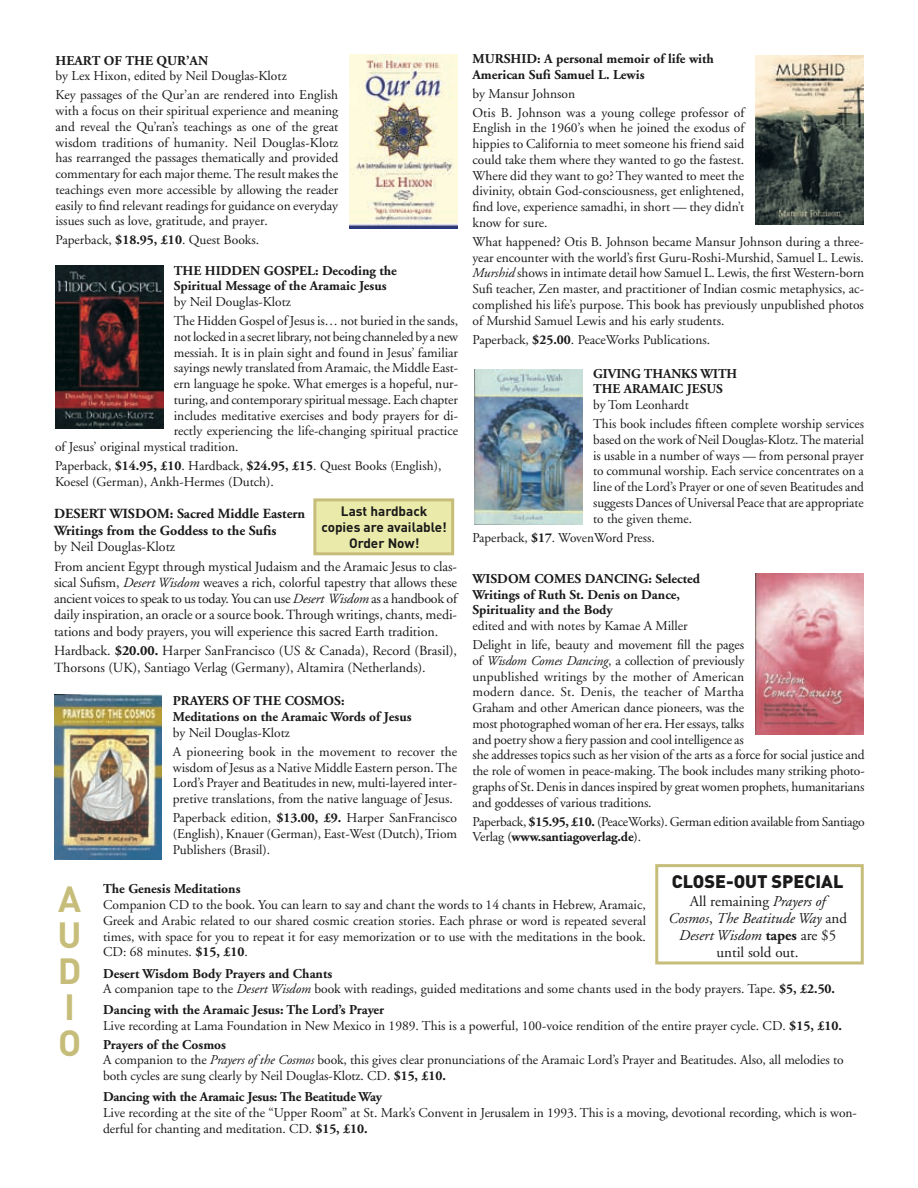
<style>
.page{position:relative;width:918px;height:1188px;background:#fff}
.page>*{position:absolute;margin:0;border:0;box-sizing:border-box;transform-origin:0 0}
.t1{font:700 36px/36px "DIN";color:#c7bd7a}
.t2{font:900 18px "DIN";color:#1a1a1a}
.t3{font:italic 15px/17.2px "Adobe Garamond";color:#1a1a1a;text-align:center}
.t4{font:13.95px/16.2px "Adobe Garamond";letter-spacing:-.005em;color:#1a1a1a}
.t5{font:700 13.95px/16.2px "Adobe Garamond";color:#1a1a1a}
.t6{font:13.5px/15.8px "Adobe Garamond";color:#1a1a1a}
.t7{font:700 13.5px/15.8px "Adobe Garamond";color:#1a1a1a}
.t8{font:13.5px/15.8px "Adobe Garamond";letter-spacing:-.02em;color:#1a1a1a}
.t9{font:700 13.5px/15.8px "DIN";color:#1a1a1a;text-align:center}
.s1{font-weight:700}
.s2{font-style:italic}
.s3{font-style:normal}
.s4{font-weight:700;font-style:normal}
</style>
<div class="page">
<div style="left:655px;top:864px;width:209px;height:100px;border:3px solid #c7bd7a"></div>
<div style="left:315px;top:500px;width:138px;height:54px;background:#eaeaaa"></div>
<div style="left:313px;top:498px;width:141px;height:57px;border:3px solid #c7bd7a"></div>
<img style="left:349px;top:54px;width:108px;height:175px">
<img style="left:55px;top:266px;width:108px;height:163px">
<img style="left:54px;top:695px;width:108px;height:165px">
<img style="left:755px;top:55px;width:108px;height:170px">
<img style="left:474px;top:369px;width:108px;height:156px">
<img style="left:755px;top:573px;width:108px;height:162px">
<p class="t7" style="left:56px;top:52px;width:154px">HEART OF THE QUR’AN</p>
<p class="t6" style="left:56px;top:67px;width:284px;line-height:19px">by Lex Hixon, edited by Neil Douglas-Klotz<br>Key passages of the Qur’an are rendered into English</p>
<p class="t6" style="left:56px;top:103px;width:284px;text-align:justify">with a focus on their spiritual experience and meaning and reveal the Qu’ran’s teachings as one of the great wisdom traditions of humanity. Neil Douglas-Klotz has rearranged the passages thematically and provided commentary for each major theme. The result makes the teachings even more accessible by allowing the reader easily to find relevant readings for guidance on everyday issues such as love, gratitude, and prayer.</p>
<p class="t6" style="left:56px;top:232px;width:205px">Paperback, <span class="s1">$18.95, £10</span>. Quest Books.</p>
<p class="t7" style="left:174px;top:262px;width:52px">The Hidden</p>
<p class="t7" style="left:264px;top:262px;width:20px">Gospel</p>
<p class="t7" style="left:174px;top:262px;width:224px;text-indent:141px">: Decoding the<br>Spiritual Message of the Aramaic Jesus</p>
<p class="t6" style="left:174px;top:293px;width:286px;line-height:19px">by Neil Douglas-Klotz<br>The Hidden Gospel of Jesus is… not buried in the sands,</p>
<p class="t6" style="left:174px;top:329px;width:286px">not locked in a secret library, not being channeled by a new</p>
<p class="t6" style="left:174px;top:345px;width:286px">messiah. It is in plain sight and found in Jesus’ familiar</p>
<p class="t6" style="left:174px;top:361px;width:286px">sayings newly translated from Aramaic, the Middle East-</p>
<p class="t6" style="left:174px;top:376px;width:286px">ern language he spoke. What emerges is a hopeful, nur-</p>
<p class="t6" style="left:174px;top:392px;width:286px">turing, and contemporary spiritual message. Each chapter</p>
<p class="t6" style="left:174px;top:408px;width:286px">includes meditative exercises and body prayers for di-</p>
<p class="t6" style="left:174px;top:424px;width:286px">rectly experiencing the life-changing spiritual practice</p>
<p class="t6" style="left:55px;top:439px;width:185px">of Jesus’ original mystical tradition.</p>
<p class="t6" style="left:55px;top:458px;width:388px">Paperback, <span class="s1">$14.95, £10</span>. Hardback, <span class="s1">$24.95, £15</span>. Quest Books (English),<br>Koesel (German), Ankh-Hermes (Dutch).</p>
<p class="t9" style="left:321px;top:503px;width:127px">Last hardback copies are available!<br>Order Now!</p>
<p class="t5" style="left:54px;top:506px;width:253px;text-indent:116px">: Sacred Middle Eastern<br>Writings from the Goddess to the Sufis</p>
<p class="t4" style="left:54px;top:537px;width:405px;line-height:19.6px">by Neil Douglas-Klotz<br>From ancient Egypt through mystical Judaism and the Aramaic Jesus to clas-</p>
<p class="t4" style="left:54px;top:575px;width:405px;text-align:justify">sical Sufism, <span class="s2">Desert Wisdom</span> weaves a rich, colorful tapestry that allows these ancient voices to speak to us today. You can use <span class="s2">Desert Wisdom</span> as a handbook of daily inspiration, an oracle or a source book. Through writings, chants, medi&shy;tations and body prayers, you will experience this sacred Earth tradition.</p>
<p class="t4" style="left:54px;top:643px;width:405px">Hardback. <span class="s1">$20.00.</span> Harper SanFrancisco (US &amp; Canada), Record (Brasil),<br>Thorsons (UK), Santiago Verlag (Germany), Altamira (Netherlands).</p>
<p class="t5" style="left:54px;top:506px;width:21px">Desert</p>
<p class="t5" style="left:109px;top:506px;width:24px">Wisdom</p>
<p class="t7" style="left:173px;top:693px;width:42px">Prayers</p>
<p class="t7" style="left:233px;top:693px;width:32px">of the</p>
<p class="t7" style="left:285px;top:693px;width:20px">Cosmos</p>
<p class="t7" style="left:173px;top:693px;width:240px;text-indent:168px">:<br>Meditations on the Aramaic Words of Jesus</p>
<p class="t6" style="left:173px;top:724px;width:286px;line-height:19px">by Neil Douglas-Klotz<br>A pioneering book in the movement to recover the</p>
<p class="t6" style="left:173px;top:760px;width:286px;text-align:justify">wisdom of Jesus as a Native Middle Eastern person. The Lord’s Prayer and Beatitudes in new, multi-layered inter&shy;pretive translations, from the native language of Jesus.</p>
<p class="t6" style="left:173px;top:810px;width:286px;text-align:justify">Paperback edition, <span class="s1">$13.00, £9.</span> Harper SanFrancisco (English), Knauer (German), East-West (Dutch), Triom Publishers (Brasil).</p>
<p class="t7" style="left:472px;top:51px;width:243px">MURSHID: A personal memoir of life with<br>American Sufi Samuel L. Lewis</p>
<p class="t6" style="left:472px;top:84px;width:273px;line-height:19px">by Mansur Johnson<br>Otis B. Johnson was a young college professor of</p>
<p class="t6" style="left:472px;top:120px;width:273px;text-align:justify">English in the 1960’s when he joined the exodus of hippies to California to meet someone his friend said could take them where they wanted to go the fastest.<br>Where did they want to go? They wanted to meet the divinity, obtain God-consciousness, get enlightened, find love, experience samadhi, in short — they didn’t know for sure.</p>
<p class="t6" style="left:472px;top:234px;width:393px;text-align:justify">What happened? Otis B. Johnson became Mansur Johnson during a three&shy;year encounter with the world’s first Guru-Roshi-Murshid, Samuel L. Lewis.<br><span class="s2">Murshid</span> shows in intimate detail how Samuel L. Lewis, the first Western-born Sufi teacher, Zen master, and practitioner of Indian cosmic metaphysics, ac&shy;complished his life’s purpose. This book has previously unpublished photos of Murshid Samuel Lewis and his early students.</p>
<p class="t6" style="left:472px;top:332px;width:239px">Paperback, <span class="s1">$25.00</span>. PeaceWorks Publications.</p>
<p class="t7" style="left:593px;top:366px;width:146px">GIVING THANKS WITH<br>THE ARAMAIC JESUS</p>
<p class="t6" style="left:593px;top:396px;width:272px;line-height:19px">by Tom Leonhardt<br>This book includes fifteen complete worship services</p>
<p class="t6" style="left:593px;top:432px;width:272px;text-align:justify">based on the work of Neil Douglas-Klotz. The material is usable in a number of ways — from personal prayer to communal worship. Each service concentrates on a line of the Lord’s Prayer or one of seven Beatitudes and suggests Dances of Universal Peace that are appropriate to the given theme.</p>
<p class="t6" style="left:472px;top:530px;width:184px">Paperback, <span class="s1">$17</span>. WovenWord Press.</p>
<p class="t7" style="left:472px;top:571px;width:23px">Wisdom</p>
<p class="t7" style="left:534px;top:571px;width:20px">Comes</p>
<p class="t7" style="left:585px;top:571px;width:21px">Dancing</p>
<p class="t7" style="left:472px;top:571px;width:229px;text-indent:176px">: Selected<br>Writings of Ruth St. Denis on Dance,<br>Spirituality and the Body</p>
<p class="t6" style="left:472px;top:617px;width:273px;line-height:19px">edited and with notes by Kamae A Miller<br>Delight in life, beauty and movement fill the pages</p>
<p class="t6" style="left:472px;top:653px;width:394px">of <span class="s2">Wisdom Comes Dancing</span>, a collection of previously<br>unpublished writings by the mother of American<br>modern dance. St. Denis, the teacher of Martha<br>Graham and other American dance pioneers, was the<br>most photographed woman of her era. Her essays, talks<br>and poetry show a fiery passion and cool intelligence as<br>she addresses topics such as her vision of the arts as a force for social justice and the role of women in peace-making. The book includes many striking photo&shy;graphs of St. Denis in dances inspired by great women prophets, humanitarians and goddesses of various traditions.</p>
<p class="t8" style="left:472px;top:814px;width:394px">Paperback, <span class="s1">$15.95, £10.</span> (PeaceWorks). German edition available from Santiago<br>Verlag (<span class="s1">www.santiagoverlag.de</span>).</p>
<h1 class="t1" style="left:58px;top:879px;width:26px">A<br>U<br>D<br>I<br>O</h1>
<h2 class="t2" style="left:672px;top:870px;width:173px">CLOSE-OUT SPECIAL</h2>
<p class="t3" style="left:668px;top:893px;width:180px"><span class="s3">All remaining</span> Prayers of<br>Cosmos<span class="s3">,</span> The Beatitude Way <span class="s3">and<br></span>Desert Wisdom <span class="s4">tapes</span> <span class="s3">are $5 until sold out.</span></p>
<p class="t7" style="left:103px;top:881px;width:139px">The Genesis Meditations</p>
<p class="t6" style="left:103px;top:897px;width:544px;text-align:justify">Companion CD to the book. You can learn to say and chant the words to 14 chants in Hebrew, Aramaic, Greek and Arabic related to our shared cosmic creation stories. Each phrase or word is repeated several times, with space for you to repeat it for easy memorization or to use with the meditations in the book.<br>CD: 68 minutes. <span class="s1">$15, £10</span>.</p>
<p class="t6" style="left:103px;top:966px;width:733px"><span class="s1">Desert Wisdom Body Prayers and Chants<br></span>A companion tape to the <span class="s2">Desert Wisdom</span> book with readings, guided meditations and some chants used in the body prayers. Tape. <span class="s1">$5, £2.50.</span></p>
<p class="t6" style="left:103px;top:1003px;width:740px"><span class="s1">Dancing with the Aramaic Jesus: The Lord’s Prayer<br></span>Live recording at Lama Foundation in New Mexico in 1989. This is a powerful, 100-voice rendition of the entire prayer cycle. CD. <span class="s1">$15, £10.</span></p>
<p class="t6" style="left:103px;top:1037px;width:742px"><span class="s1">Prayers of the Cosmos<br></span>A companion to the <span class="s2">Prayers of the Cosmos</span> book, this gives clear pronunciations of the Aramaic Lord’s Prayer and Beatitudes. Also, all melodies to both cycles are sung clearly by Neil Douglas-Klotz. CD. <span class="s1">$15, £10.</span></p>
<p class="t7" style="left:103px;top:1089px;width:281px">Dancing with the Aramaic Jesus: The Beatitude Way</p>
<p class="t6" style="left:103px;top:1105px;width:755px">Live recording at the site of the “Upper Room” at St. Mark’s Convent in Jerusalem in 1993. This is a moving, devotional recording, which is won&shy;derful for chanting and meditation. CD. <span class="s1">$15, £10.</span></p>
</div>
